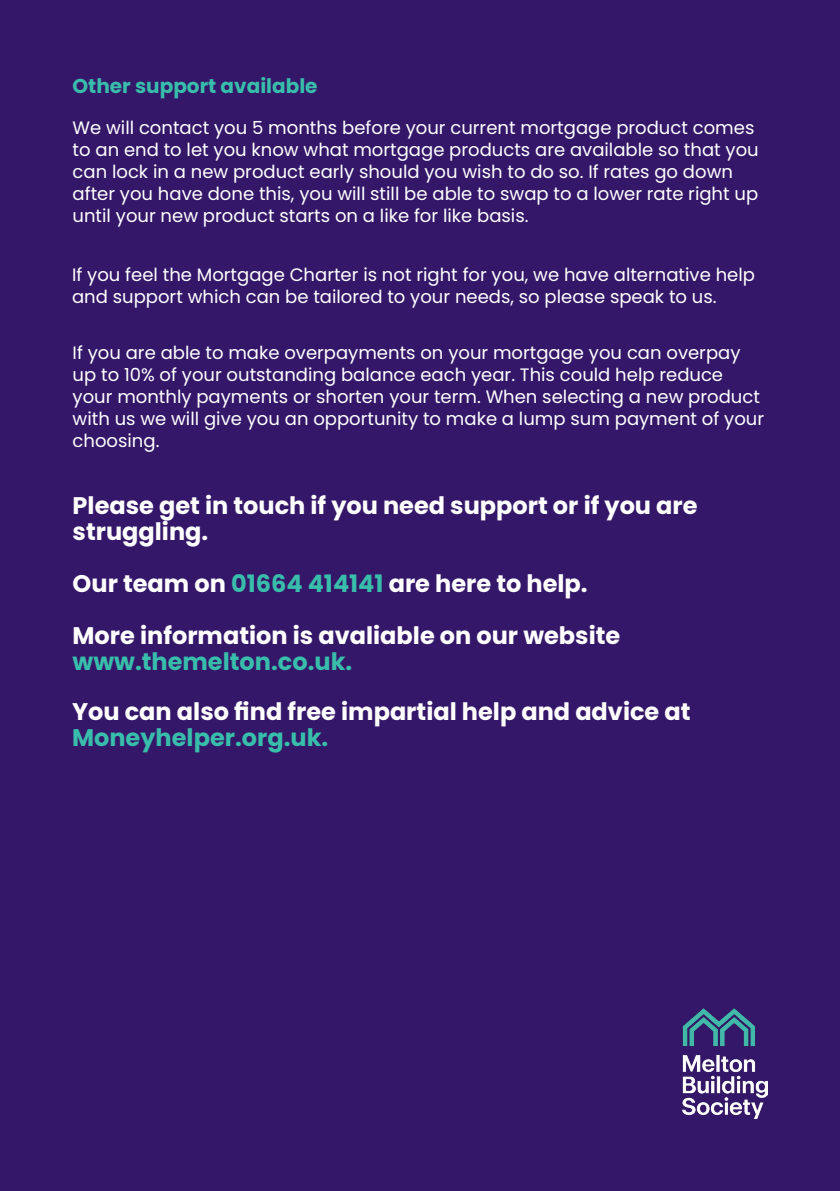
<style>
.page{position:relative;width:840px;height:1191px;background:#fff}
.page>*{position:absolute;margin:0;border:0;box-sizing:border-box;transform-origin:0 0}
.t1{font:700 24px/26px "Poppins";color:#fff}
.t2{font:700 24px "Poppins";color:#38beab}
.t3{font:700 20px "Poppins";color:#38beab}
.t4{font:18px/22px "Poppins";color:#fff}
.s1{color:#38beab}
</style>
<div class="page">
<div style="left:1px;top:1px;width:837px;height:1189px;background:#341769"></div>
<img style="left:682px;top:1008px;width:85px;height:111px">
<p class="t3" style="left:73px;top:74px;width:246px">Other support available</p>
<p class="t4" style="left:73px;top:117px;width:687px">We will contact you 5 months before your current mortgage product comes to an end to let you know what mortgage products are available so that you can lock in a new product early should you wish to do so. If rates go down after you have done this, you will still be able to swap to a lower rate right up until your new product starts on a like for like basis.</p>
<p class="t4" style="left:72px;top:264px;width:684px">If you feel the Mortgage Charter is not right for you, we have alternative help and support which can be tailored to your needs, so please speak to us.</p>
<p class="t4" style="left:73px;top:342px;width:692px">If you are able to make overpayments on your mortgage you can overpay up to 10% of your outstanding balance each year. This could help reduce your monthly payments or shorten your term. When selecting a new product with us we will give you an opportunity to make a lump sum payment of your choosing.</p>
<p class="t1" style="left:73px;top:493px;width:626px">Please get in touch if you need support or if you are struggling.</p>
<p class="t1" style="left:73px;top:571px;width:516px">Our team on <span class="s1">01664 414141</span> are here to help.</p>
<p class="t1" style="left:73px;top:623px;width:549px">More information is avaliable on our website</p>
<p class="t2" style="left:73px;top:648px;width:281px">www.themelton.co.uk.</p>
<p class="t1" style="left:72px;top:698px;width:619px">You can also find free impartial help and advice at<br><span class="s1">Moneyhelper.org.uk.</span></p>
</div>
